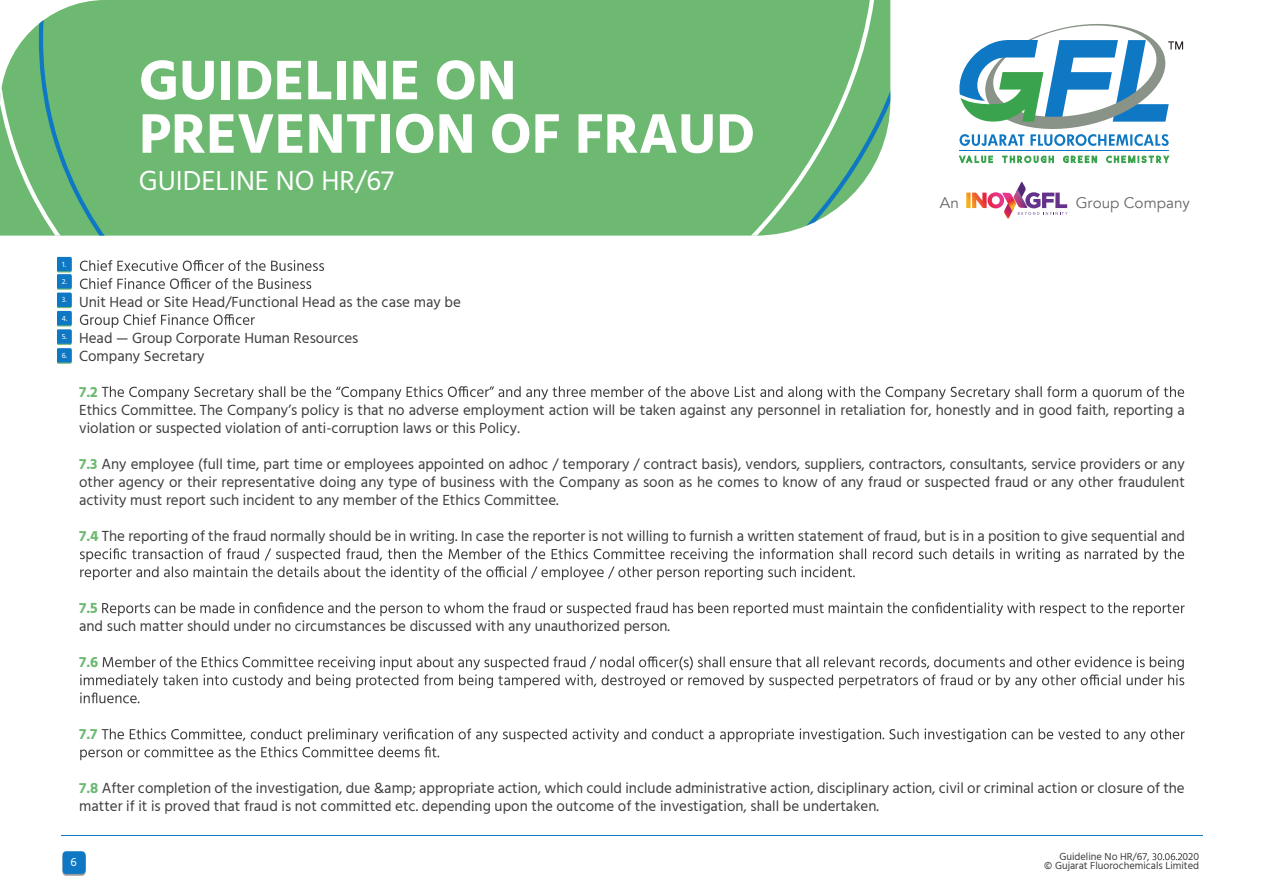
<style>
.page{position:relative;width:1264px;height:894px;background:#fff}
.page>*{position:absolute;margin:0;border:0;box-sizing:border-box;transform-origin:0 0}
.t1{font:700 57px/53.4px "Hind";color:#fff}
.t2{font:28.2px "Hind";color:#fff}
.t3{font:15.3px "Avenir";color:#666}
.t4{font:15px/18px "Hind";color:#3d3d3d}
.t5{font:700 15px "Hind";color:#6db971}
.t6{font:12px "Hind";color:#fff}
.t7{font:10.5px/8.9px "Hind";color:#3d3d3d;text-align:right}
.t8{font:7.65px "Hind";color:#fff}
.s1{font-weight:700;color:#6db971}
</style>
<div class="page">
<div style="left:0;top:0;width:890px;height:235px;background:#6db971"></div>
<svg style="left:63px;top:852px;width:23px;height:23px"></svg>
<div style="left:63px;top:851px;width:23px;height:22px;background:#0e78c4;border-radius:4px"></div>
<hr style="left:61px;top:834px;width:1141px;height:1px;background:#0e78c4">
<svg style="left:80px;top:260px;width:244px;height:11px"></svg>
<svg style="left:80px;top:278px;width:231px;height:11px"></svg>
<svg style="left:80px;top:314px;width:175px;height:14px"></svg>
<svg style="left:102px;top:386px;width:1082px;height:14px"></svg>
<svg style="left:80px;top:548px;width:1104px;height:32px"></svg>
<svg style="left:102px;top:602px;width:1082px;height:14px"></svg>
<svg style="left:80px;top:656px;width:1104px;height:47px"></svg>
<svg style="left:80px;top:728px;width:1104px;height:32px"></svg>
<svg style="left:57px;top:258px;width:15px;height:14px"></svg>
<div style="left:57px;top:257px;width:15px;height:14px;background:#0e78c4"></div>
<svg style="left:57px;top:275px;width:15px;height:14px"></svg>
<div style="left:57px;top:274px;width:15px;height:14px;background:#0e78c4"></div>
<div style="left:57px;top:293px;width:15px;height:15px;background:#6db971"></div>
<div style="left:57px;top:292px;width:15px;height:15px;background:#0e78c4"></div>
<svg style="left:57px;top:312px;width:15px;height:14px"></svg>
<div style="left:57px;top:311px;width:15px;height:14px;background:#0e78c4"></div>
<div style="left:57px;top:330px;width:15px;height:15px;background:#2688ae"></div>
<div style="left:57px;top:329px;width:15px;height:14px;background:#0e78c4"></div>
<svg style="left:57px;top:349px;width:15px;height:14px"></svg>
<div style="left:57px;top:348px;width:15px;height:14px;background:#0e78c4"></div>
<svg style="left:1152px;top:853px;width:30px;height:7px"></svg>
<svg style="left:959px;top:156px;width:210px;height:8px"></svg>
<hr style="left:959px;top:150px;width:209px;height:1px;background:#0e78c4">
<svg style="left:959px;top:24px;width:224px;height:122px"></svg>
<svg style="left:966px;top:182px;width:101px;height:37px"></svg>
<h1 class="t1" style="left:139px;top:53px;width:617px">GUIDELINE ON<br>PREVENTION OF FRAUD</h1>
<h2 class="t2" style="left:139px;top:162px;width:256px">GUIDELINE NO HR/67</h2>
<p class="t3" style="left:940px;top:194px;width:20px">An</p>
<p class="t3" style="left:1075px;top:193px;width:116px">Group Company</p>
<p class="t8" style="left:62px;top:259px;width:5px">1.</p>
<p class="t8" style="left:62px;top:276px;width:7px">2.</p>
<p class="t8" style="left:62px;top:294px;width:6px">3.</p>
<p class="t8" style="left:62px;top:313px;width:7px">4.</p>
<p class="t8" style="left:62px;top:331px;width:7px">5.</p>
<p class="t8" style="left:62px;top:350px;width:7px">6.</p>
<p class="t4" style="left:79px;top:293px;width:383px">Unit Head or Site Head/Functional Head as the case may be</p>
<p class="t4" style="left:79px;top:329px;width:281px">Head — Group Corporate Human Resources<br>Company Secretary</p>
<p class="t5" style="left:79px;top:383px;width:20px">7.2</p>
<p class="t4" style="left:79px;top:401px;width:1107px">Ethics Committee. The Company’s policy is that no adverse employment action will be taken against any personnel in retaliation for, honestly and in good faith, reporting a violation or suspected violation of anti-corruption laws or this Policy.</p>
<p class="t4" style="left:79px;top:455px;width:1107px;text-align:justify"><span class="s1">7.3</span> Any employee (full time, part time or employees appointed on adhoc / temporary / contract basis), vendors, suppliers, contractors, consultants, service providers or any other agency or their representative doing any type of business with the Company as soon as he comes to know of any fraud or suspected fraud or any other fraudulent activity must report such incident to any member of the Ethics Committee.</p>
<p class="t4" style="left:79px;top:527px;width:1107px"><span class="s1">7.4</span> The reporting of the fraud normally should be in writing. In case the reporter is not willing to furnish a written statement of fraud, but is in a position to give sequential and</p>
<p class="t5" style="left:79px;top:599px;width:20px">7.5</p>
<p class="t4" style="left:79px;top:617px;width:592px">and such matter should under no circumstances be discussed with any unauthorized person.</p>
<p class="t5" style="left:79px;top:653px;width:21px">7.6</p>
<p class="t5" style="left:79px;top:725px;width:20px">7.7</p>
<p class="t4" style="left:79px;top:779px;width:1107px"><span class="s1">7.8</span> After completion of the investigation, due &amp;amp; appropriate action, which could include administrative action, disciplinary action, civil or criminal action or closure of the matter if it is proved that fraud is not committed etc. depending upon the outcome of the investigation, shall be undertaken.</p>
<p class="t6" style="left:71px;top:854px;width:8px">6</p>
<p class="t7" style="left:1059px;top:852px;width:92px">Guideline No HR/67,</p>
<p class="t7" style="left:1044px;top:852px;width:156px">020<br>© Gujarat Fluorochemicals Limited</p>
</div>
